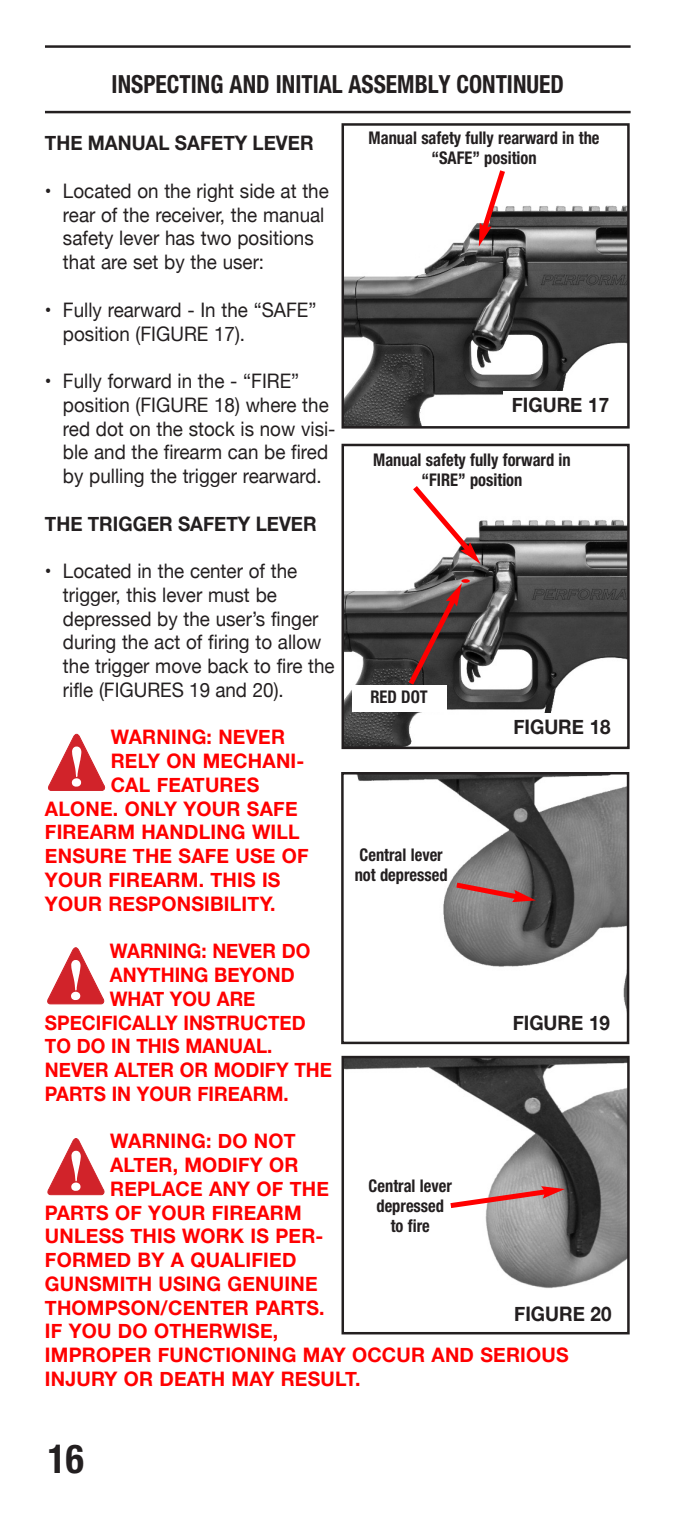
<style>
.page{position:relative;width:675px;height:1530px;background:#fff}
.page>*{position:absolute;margin:0;border:0;box-sizing:border-box;transform-origin:0 0}
.t1{font:700 condensed 40px "Helvetica Neue LT Std";color:#231f20;scale:.94 1}
.t2{font:700 condensed 25px "Helvetica Neue LT Std";color:#231f20;scale:.94 1}
.t3{font:20px/23.8px "Helvetica Neue";color:#231f20;scale:.94 1}
.t4{font:700 20px "Helvetica Neue";letter-spacing:.01em;color:#f00}
.t5{font:700 20px "Helvetica Neue";letter-spacing:.01em;color:#f00;scale:.94 1}
.t6{font:700 20px "Helvetica Neue";color:#231f20;scale:.94 1}
.t7{font:700 condensed 17.5px/20px "Helvetica Neue LT Std";color:#231f20;text-align:center;scale:.94 1}
</style>
<div class="page">
<hr style="left:45px;top:45px;width:585px;height:3px;background:#231f20">
<hr style="left:45px;top:111px;width:585px;height:2px;background:#231f20">
<svg style="left:48px;top:733px;width:57px;height:58px"></svg>
<svg style="left:47px;top:947px;width:58px;height:57px"></svg>
<svg style="left:47px;top:1138px;width:58px;height:57px"></svg>
<img style="left:344px;top:205px;width:282px;height:220px">
<div style="left:341px;top:123px;width:288px;height:305px;border:2px solid #231f20"></div>
<div style="left:503px;top:391px;width:114px;height:27px;background:#fff"></div>
<img style="left:344px;top:519px;width:282px;height:227px">
<div style="left:341px;top:444px;width:288px;height:305px;border:2px solid #231f20"></div>
<div style="left:505px;top:713px;width:114px;height:27px;background:#fff"></div>
<svg style="left:478px;top:170px;width:31px;height:77px"></svg>
<div style="left:352px;top:685px;width:94px;height:27px;background:#fff"></div>
<svg style="left:404px;top:579px;width:66px;height:111px;background:#604b4b"></svg>
<svg style="left:408px;top:486px;width:72px;height:78px"></svg>
<img style="left:357px;top:775px;width:269px;height:233px">
<div style="left:341px;top:772px;width:288px;height:272px;border:2px solid #231f20"></div>
<img style="left:344px;top:1058px;width:282px;height:230px">
<div style="left:341px;top:1055px;width:288px;height:279px;border:2px solid #231f20"></div>
<svg style="left:451px;top:879px;width:85px;height:23px;background:#9e6767"></svg>
<svg style="left:445px;top:1186px;width:120px;height:25px"></svg>
<p class="t2" style="left:112px;top:75px;width:483px">INSPECTING AND INITIAL ASSEMBLY CONTINUED</p>
<p class="t7" style="left:368px;top:129px;width:247px">Manual safety fully rearward in the “SAFE” position</p>
<p class="t6" style="left:45px;top:131px;width:287px">THE MANUAL SAFETY LEVER</p>
<p class="t3" style="left:63px;top:179px;width:284px;text-indent:-18px">• Located on the right side at the rear of the receiver, the manual safety lever has two positions that are set by the user:</p>
<p class="t3" style="left:63px;top:297px;width:271px;text-indent:-18px">• Fully rearward - In the “SAFE” position (FIGURE 17).</p>
<p class="t3" style="left:63px;top:369px;width:291px;text-indent:-18px">• Fully forward in the - “FIRE” position (FIGURE 18) where the red dot on the stock is now visi&shy;ble and the firearm can be fired by pulling the trigger rearward.</p>
<p class="t6" style="left:45px;top:511px;width:290px">THE TRIGGER SAFETY LEVER</p>
<p class="t3" style="left:63px;top:559px;width:290px;text-indent:-18px">• Located in the center of the trigger, this lever must be depressed by the user’s finger during the act of firing to allow the trigger move back to fire the rifle (FIGURES 19 and 20).</p>
<p class="t4" style="left:111px;top:725px;width:176px">WARNING: NEVER</p>
<p class="t4" style="left:111px;top:748px;width:195px">RELY ON MECHANI-</p>
<p class="t4" style="left:111px;top:772px;width:150px">CAL FEATURES</p>
<p class="t4" style="left:45px;top:796px;width:254px">ALONE. ONLY YOUR SAFE</p>
<p class="t4" style="left:45px;top:820px;width:256px">FIREARM HANDLING WILL</p>
<p class="t4" style="left:45px;top:843px;width:265px">ENSURE THE SAFE USE OF</p>
<p class="t4" style="left:45px;top:867px;width:237px">YOUR FIREARM. THIS IS</p>
<p class="t4" style="left:45px;top:891px;width:232px">YOUR RESPONSIBILITY.</p>
<p class="t5" style="left:110px;top:938px;width:215px">WARNING: NEVER DO</p>
<p class="t5" style="left:110px;top:962px;width:198px">ANYTHING BEYOND</p>
<p class="t5" style="left:110px;top:986px;width:156px">WHAT YOU ARE</p>
<p class="t5" style="left:45px;top:1010px;width:279px">SPECIFICALLY INSTRUCTED</p>
<p class="t5" style="left:45px;top:1033px;width:243px">TO DO IN THIS MANUAL.</p>
<p class="t5" style="left:45px;top:1057px;width:307px">NEVER ALTER OR MODIFY THE</p>
<p class="t5" style="left:45px;top:1081px;width:261px">PARTS IN YOUR FIREARM.</p>
<p class="t4" style="left:110px;top:1128px;width:187px">WARNING: DO NOT</p>
<p class="t4" style="left:110px;top:1152px;width:190px">ALTER, MODIFY OR</p>
<p class="t4" style="left:110px;top:1176px;width:220px">REPLACE ANY OF THE</p>
<p class="t4" style="left:45px;top:1200px;width:258px">PARTS OF YOUR FIREARM</p>
<p class="t4" style="left:45px;top:1223px;width:280px">UNLESS THIS WORK IS PER-</p>
<p class="t4" style="left:45px;top:1247px;width:253px">FORMED BY A QUALIFIED</p>
<p class="t4" style="left:45px;top:1271px;width:274px">GUNSMITH USING GENUINE</p>
<p class="t4" style="left:45px;top:1295px;width:281px">THOMPSON/CENTER PARTS.</p>
<p class="t4" style="left:45px;top:1318px;width:235px">IF YOU DO OTHERWISE,</p>
<p class="t4" style="left:45px;top:1342px;width:525px">IMPROPER FUNCTIONING MAY OCCUR AND SERIOUS</p>
<p class="t4" style="left:45px;top:1366px;width:317px">INJURY OR DEATH MAY RESULT.</p>
<p class="t6" style="left:512px;top:393px;width:105px">FIGURE 17</p>
<p class="t7" style="left:373px;top:451px;width:212px">Manual safety fully forward in “FIRE” position</p>
<p class="t7" style="left:370px;top:688px;width:62px">RED DOT</p>
<p class="t6" style="left:513px;top:714px;width:105px">FIGURE 18</p>
<p class="t7" style="left:354px;top:846px;width:100px;text-align:left">Central lever not depressed</p>
<p class="t6" style="left:512px;top:1011px;width:105px">FIGURE 19</p>
<p class="t7" style="left:368px;top:1177px;width:90px">Central lever depressed to fire</p>
<p class="t6" style="left:514px;top:1301px;width:105px">FIGURE 20</p>
<h1 class="t1" style="left:48px;top:1444px;width:40px">16</h1>
</div>
